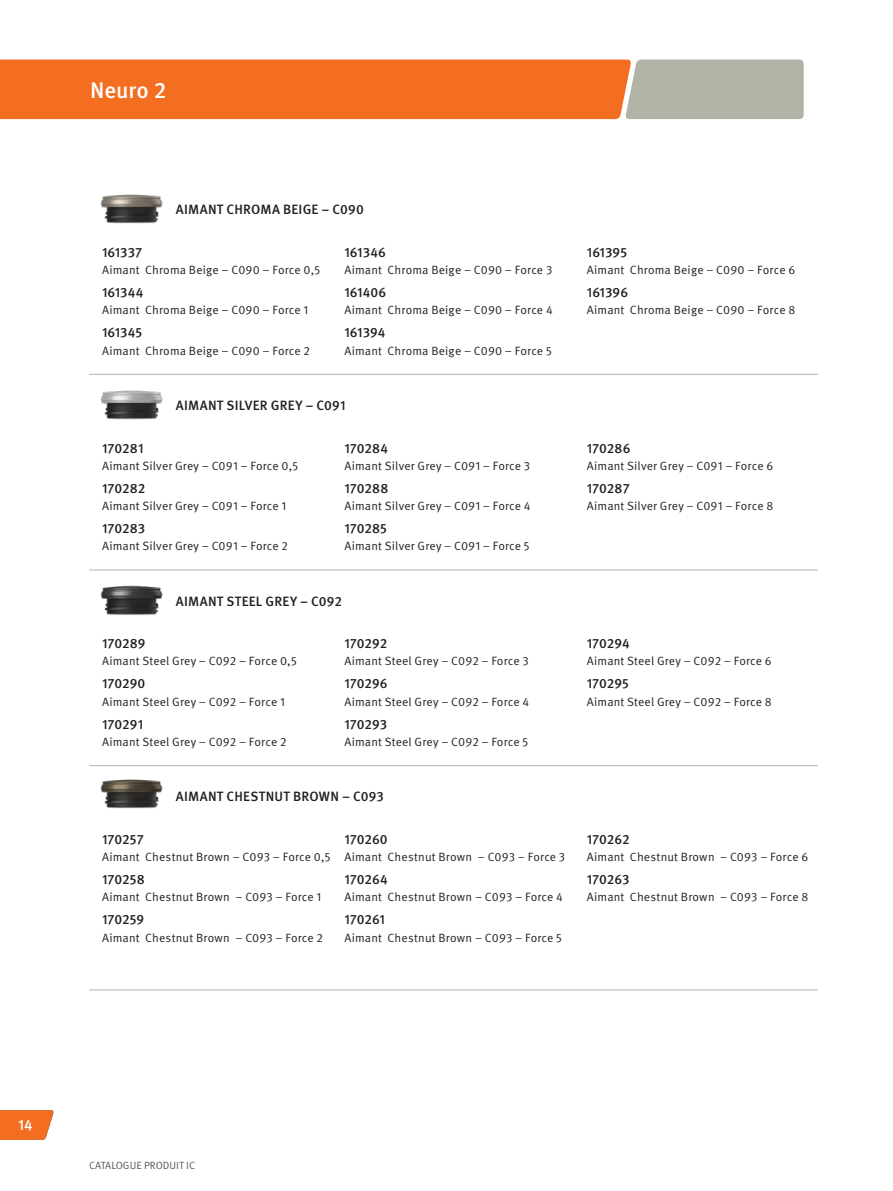
<style>
.page{position:relative;width:893px;height:1191px;background:#fff}
.page>*{position:absolute;margin:0;border:0;box-sizing:border-box;transform-origin:0 0}
.t1{font:500 22.5px "Meta Pro OM";color:#fff}
.t2{font:500 15px "Meta Pro OM";color:#fff}
.t3{font:500 13.5px "Meta Pro OM";letter-spacing:.005em;color:#231f20}
.t4{font:12px "Meta Pro OM";letter-spacing:.01em;color:#231f20}
.t5{font:10.5px "Meta Pro OM";color:#575855}
</style>
<div class="page">
<svg style="left:0;top:60px;width:804px;height:59px;background:#e57d3f"></svg>
<svg style="left:0;top:1110px;width:54px;height:30px;background:#f17933"></svg>
<hr style="left:89px;top:765px;width:243px;height:1px;background:#b2b2a7">
<hr style="left:332px;top:765px;width:242px;height:1px;background:#b2b2a7">
<hr style="left:574px;top:765px;width:244px;height:1px;background:#b2b2a7">
<hr style="left:89px;top:374px;width:243px;height:1px;background:#b2b2a7">
<hr style="left:332px;top:374px;width:242px;height:1px;background:#b2b2a7">
<hr style="left:574px;top:374px;width:244px;height:1px;background:#b2b2a7">
<hr style="left:89px;top:569px;width:243px;height:1px;background:#b2b2a7">
<hr style="left:332px;top:569px;width:242px;height:1px;background:#b2b2a7">
<hr style="left:574px;top:569px;width:244px;height:1px;background:#b2b2a7">
<hr style="left:89px;top:989px;width:243px;height:1px;background:#b2b2a7">
<hr style="left:332px;top:989px;width:242px;height:1px;background:#b2b2a7">
<hr style="left:574px;top:989px;width:244px;height:1px;background:#b2b2a7">
<img style="left:100px;top:194px;width:63px;height:30px">
<img style="left:100px;top:390px;width:63px;height:30px">
<img style="left:100px;top:585px;width:63px;height:30px">
<img style="left:90px;top:766px;width:84px;height:43px">
<h1 class="t1" style="left:90px;top:76px;width:78px">Neuro 2</h1>
<p class="t3" style="left:176px;top:201px;width:189px">AIMANT CHROMA BEIGE – C090</p>
<p class="t3" style="left:102px;top:244px;width:42px">161337</p>
<p class="t4" style="left:102px;top:263px;width:220px">Aimant Chroma Beige – C090 – Force 0,5</p>
<p class="t3" style="left:102px;top:284px;width:43px">161344</p>
<p class="t4" style="left:102px;top:303px;width:208px">Aimant Chroma Beige – C090 – Force 1</p>
<p class="t3" style="left:102px;top:324px;width:42px">161345</p>
<p class="t4" style="left:102px;top:343px;width:209px">Aimant Chroma Beige – C090 – Force 2</p>
<p class="t3" style="left:344px;top:244px;width:43px">161346</p>
<p class="t4" style="left:344px;top:263px;width:209px">Aimant Chroma Beige – C090 – Force 3</p>
<p class="t3" style="left:344px;top:284px;width:43px">161406</p>
<p class="t4" style="left:344px;top:303px;width:210px">Aimant Chroma Beige – C090 – Force 4</p>
<p class="t3" style="left:344px;top:324px;width:43px">161394</p>
<p class="t4" style="left:344px;top:343px;width:209px">Aimant Chroma Beige – C090 – Force 5</p>
<p class="t3" style="left:176px;top:396px;width:171px">AIMANT SILVER GREY – C091</p>
<p class="t3" style="left:102px;top:439px;width:43px">170281</p>
<p class="t4" style="left:102px;top:458px;width:198px">Aimant Silver Grey – C091 – Force 0,5</p>
<p class="t3" style="left:102px;top:480px;width:45px">170282</p>
<p class="t4" style="left:102px;top:498px;width:186px">Aimant Silver Grey – C091 – Force 1</p>
<p class="t3" style="left:102px;top:520px;width:45px">170283</p>
<p class="t4" style="left:102px;top:539px;width:187px">Aimant Silver Grey – C091 – Force 2</p>
<p class="t3" style="left:344px;top:439px;width:45px">170284</p>
<p class="t4" style="left:344px;top:458px;width:187px">Aimant Silver Grey – C091 – Force 3</p>
<p class="t3" style="left:344px;top:480px;width:46px">170288</p>
<p class="t4" style="left:344px;top:498px;width:188px">Aimant Silver Grey – C091 – Force 4</p>
<p class="t3" style="left:344px;top:520px;width:44px">170285</p>
<p class="t4" style="left:344px;top:539px;width:187px">Aimant Silver Grey – C091 – Force 5</p>
<p class="t3" style="left:176px;top:592px;width:168px">AIMANT STEEL GREY – C092</p>
<p class="t3" style="left:102px;top:635px;width:45px">170289</p>
<p class="t4" style="left:102px;top:654px;width:196px">Aimant Steel Grey – C092 – Force 0,5</p>
<p class="t3" style="left:102px;top:675px;width:45px">170290</p>
<p class="t4" style="left:102px;top:694px;width:184px">Aimant Steel Grey – C092 – Force 1</p>
<p class="t3" style="left:102px;top:715px;width:43px">170291</p>
<p class="t4" style="left:102px;top:734px;width:186px">Aimant Steel Grey – C092 – Force 2</p>
<p class="t3" style="left:344px;top:635px;width:44px">170292</p>
<p class="t4" style="left:344px;top:654px;width:186px">Aimant Steel Grey – C092 – Force 3</p>
<p class="t3" style="left:344px;top:675px;width:45px">170296</p>
<p class="t4" style="left:344px;top:694px;width:186px">Aimant Steel Grey – C092 – Force 4</p>
<p class="t3" style="left:344px;top:715px;width:44px">170293</p>
<p class="t4" style="left:344px;top:734px;width:185px">Aimant Steel Grey – C092 – Force 5</p>
<p class="t3" style="left:176px;top:788px;width:209px">AIMANT CHESTNUT BROWN – C093</p>
<p class="t3" style="left:102px;top:831px;width:43px">170257</p>
<p class="t4" style="left:102px;top:849px;width:230px">Aimant Chestnut Brown – C093 – Force 0,5</p>
<p class="t3" style="left:102px;top:871px;width:44px">170258</p>
<p class="t4" style="left:102px;top:890px;width:221px">Aimant Chestnut Brown – C093 – Force 1</p>
<p class="t3" style="left:102px;top:911px;width:44px">170259</p>
<p class="t4" style="left:102px;top:930px;width:222px">Aimant Chestnut Brown – C093 – Force 2</p>
<p class="t3" style="left:344px;top:831px;width:45px">170260</p>
<p class="t4" style="left:344px;top:849px;width:222px">Aimant Chestnut Brown – C093 – Force 3</p>
<p class="t3" style="left:344px;top:871px;width:45px">170264</p>
<p class="t4" style="left:344px;top:890px;width:220px">Aimant Chestnut Brown – C093 – Force 4</p>
<p class="t3" style="left:344px;top:911px;width:42px">170261</p>
<p class="t4" style="left:344px;top:930px;width:219px">Aimant Chestnut Brown – C093 – Force 5</p>
<p class="t3" style="left:587px;top:244px;width:42px">161395</p>
<p class="t4" style="left:587px;top:263px;width:210px">Aimant Chroma Beige – C090 – Force 6</p>
<p class="t3" style="left:587px;top:284px;width:43px">161396</p>
<p class="t4" style="left:587px;top:303px;width:210px">Aimant Chroma Beige – C090 – Force 8</p>
<p class="t3" style="left:587px;top:439px;width:45px">170286</p>
<p class="t4" style="left:587px;top:458px;width:188px">Aimant Silver Grey – C091 – Force 6</p>
<p class="t3" style="left:587px;top:480px;width:44px">170287</p>
<p class="t4" style="left:587px;top:498px;width:188px">Aimant Silver Grey – C091 – Force 8</p>
<p class="t3" style="left:587px;top:635px;width:44px">170294</p>
<p class="t4" style="left:587px;top:654px;width:186px">Aimant Steel Grey – C092 – Force 6</p>
<p class="t3" style="left:587px;top:675px;width:44px">170295</p>
<p class="t4" style="left:587px;top:694px;width:186px">Aimant Steel Grey – C092 – Force 8</p>
<p class="t3" style="left:587px;top:831px;width:44px">170262</p>
<p class="t4" style="left:587px;top:849px;width:223px">Aimant Chestnut Brown – C093 – Force 6</p>
<p class="t3" style="left:587px;top:871px;width:44px">170263</p>
<p class="t4" style="left:587px;top:890px;width:223px">Aimant Chestnut Brown – C093 – Force 8</p>
<p class="t2" style="left:18px;top:1115px;width:16px">14</p>
<p class="t5" style="left:89px;top:1159px;width:107px">CATALOGUE PRODUIT IC</p>
</div>
